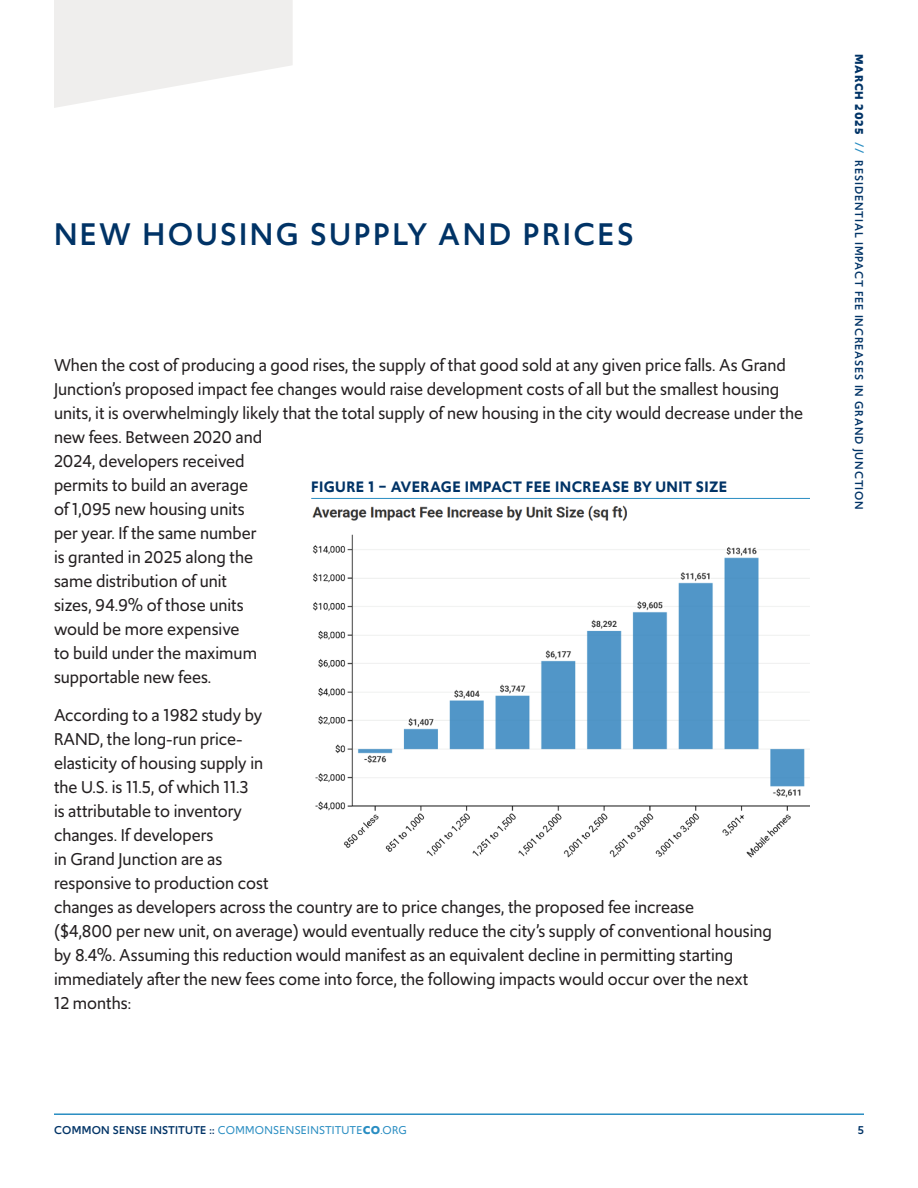
<style>
.page{position:relative;width:918px;height:1188px;background:#fff}
.page>*{position:absolute;margin:0;border:0;box-sizing:border-box;transform-origin:0 0}
.t1{font:500 33px "Upgrade";letter-spacing:.075em;color:#036}
.t2{font:18px/24px "Upgrade";color:#231f20}
.Figure_Label{font:600 16.05px "Upgrade";letter-spacing:.025em;color:#036}
.t3{font:500 12px "Upgrade";letter-spacing:.075em;color:#036}
.t4{font:12px "Upgrade";letter-spacing:.025em;color:#298dc2}
.s1{font-weight:700}
.s2{color:#298dc2}
.s3{font-weight:500;color:#036}
</style>
<div class="page">
<hr style="left:54px;top:1113px;width:810px;height:2px;background:#298dc2">
<svg style="left:54px;top:0;width:239px;height:108px"></svg>
<hr style="left:311px;top:498px;width:499px;height:1px;background:#298dc2">
<img style="left:312px;top:505px;width:498px;height:352px">
<p class="t1" style="left:54px;top:212px;width:582px">NEW HOUSING SUPPLY AND PRICES</p>
<p class="t2" style="left:54px;top:353px;width:751px">When the cost of producing a good rises, the supply of that good sold at any given price falls. As Grand Junction’s proposed impact fee changes would raise development costs of all but the smallest housing units, it is overwhelmingly likely that the total supply of new housing in the city would decrease under the new fees. Between 2020 and<br>2024, developers received<br>permits to build an average<br>of 1,095 new housing units<br>per year. If the same number<br>is granted in 2025 along the<br>same distribution of unit<br>sizes, 94.9% of those units<br>would be more expensive<br>to build under the maximum<br>supportable new fees.</p>
<p class="t2" style="left:54px;top:703px;width:720px">According to a 1982 study by<br>RAND, the long-run price-<br>elasticity of housing supply in<br>the U.S. is 11.5, of which 11.3<br>is attributable to inventory<br>changes. If developers<br>in Grand Junction are as<br>responsive to production cost<br>changes as developers across the country are to price changes, the proposed fee increase<br>($4,800 per new unit, on average) would eventually reduce the city’s supply of conventional housing by 8.4%. Assuming this reduction would manifest as an equivalent decline in permitting starting immediately after the new fees come into force, the following impacts would occur over the next<br>12 months:</p>
<p class="Figure_Label" style="left:311px;top:476px;width:418px">FIGURE 1 – AVERAGE IMPACT FEE INCREASE BY UNIT SIZE</p>
<p class="t3" style="left:867px;top:54px;width:457px;rotate:90deg"><span class="s1">MARCH 2025</span> <span class="s2">//</span> RESIDENTIAL IMPACT FEE INCREASES IN GRAND JUNCTION</p>
<p class="t4" style="left:54px;top:1122px;width:354px"><span class="s3">COMMON SENSE INSTITUTE ::</span> COMMONSENSEINSTITUTE<span class="s1">CO</span>.ORG</p>
<p class="t3" style="left:858px;top:1122px;width:8px">5</p>
</div>
